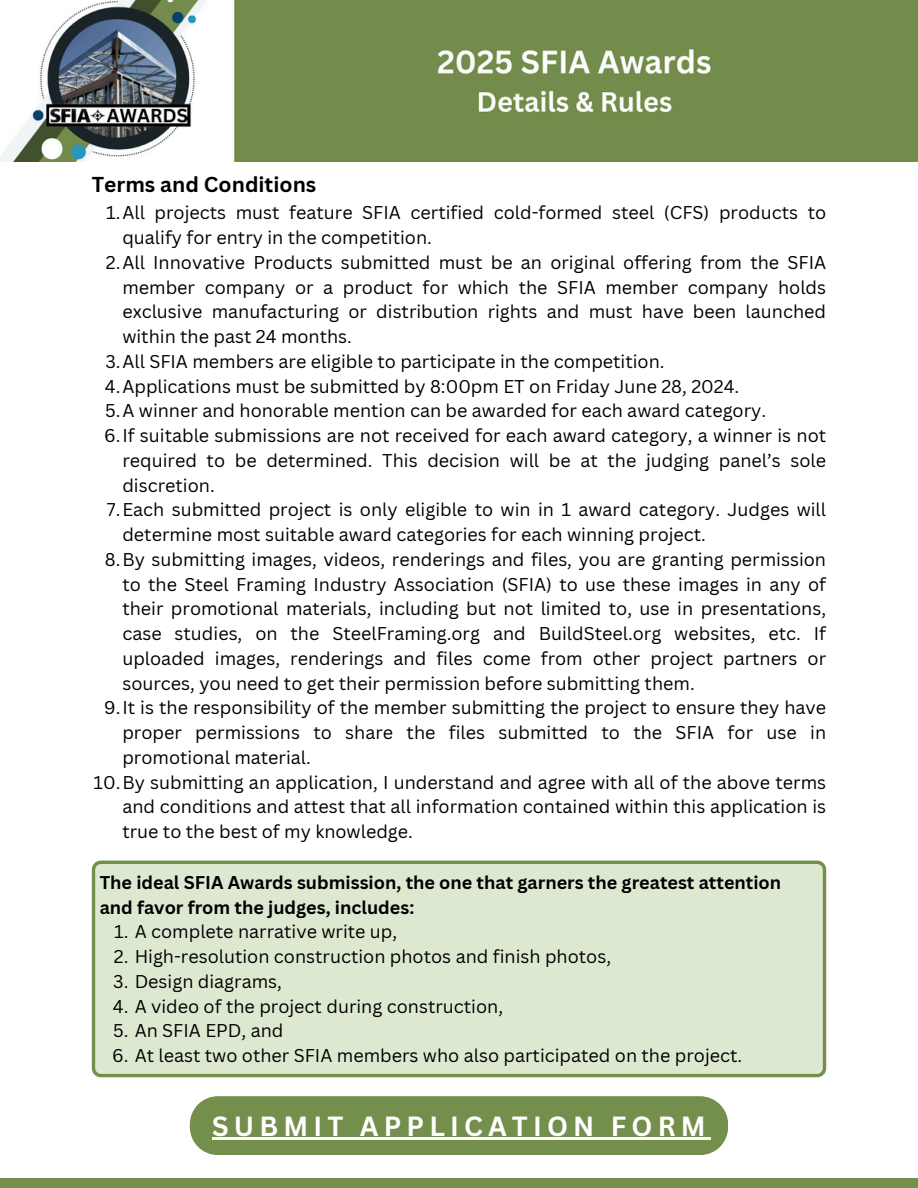
<style>
.page{position:relative;width:918px;height:1188px;background:#fff}
.page>*{position:absolute;margin:0;border:0;box-sizing:border-box;transform-origin:0 0}
.t1{font:700 27px "Canva Sans";letter-spacing:.19em;color:#fff}
.t2{font:700 21px "Canva Sans";color:#000}
.t3{font:18px/24.8px "Canva Sans";color:#000;text-align:justify}
.t4{font:700 18px/24.8px "Canva Sans";color:#000}
</style>
<div class="page">
<div style="left:0;top:1178px;width:918px;height:10px;background:#748f4c"></div>
<div style="left:190px;top:1096px;width:538px;height:59px;background:#748f4c"></div>
<hr style="left:212px;top:1138px;width:499px;height:2px;background:#fff">
<div style="left:92px;top:861px;width:734px;height:216px;background:#dde8d1"></div>
<img style="left:0;top:0;width:918px;height:162px">
<p class="t2" style="left:92px;top:170px;width:226px">Terms and Conditions</p>
<h2 class="t3" style="left:122px;top:200px;width:705px;text-indent:-16px">1.All projects must feature SFIA certified cold-formed steel (CFS) products to qualify for entry in the competition.</h2>
<p class="t3" style="left:122px;top:250px;width:705px;text-indent:-16px">2.All Innovative Products submitted must be an original offering from the SFIA member company or a product for which the SFIA member company holds exclusive manufacturing or distribution rights and must have been launched within the past 24 months.</p>
<p class="t3" style="left:105px;top:349px;width:561px">3.All SFIA members are eligible to participate in the competition.</p>
<p class="t3" style="left:105px;top:373px;width:636px">4.Applications must be submitted by 8:00pm ET on Friday June 28, 2024.</p>
<p class="t3" style="left:105px;top:398px;width:662px">5.A winner and honorable mention can be awarded for each award category.</p>
<p class="t3" style="left:122px;top:423px;width:705px;text-indent:-18px">6.If suitable submissions are not received for each award category, a winner is not required to be determined. This decision will be at the judging panel’s sole discretion.</p>
<p class="t3" style="left:122px;top:497px;width:705px;text-indent:-15px">7.Each submitted project is only eligible to win in 1 award category. Judges will determine most suitable award categories for each winning project.</p>
<p class="t3" style="left:122px;top:547px;width:705px;text-indent:-17px">8.By submitting images, videos, renderings and files, you are granting permission to the Steel Framing Industry Association (SFIA) to use these images in any of their promotional materials, including but not limited to, use in presentations, case studies, on the SteelFraming.org and BuildSteel.org websites, etc. If uploaded images, renderings and files come from other project partners or sources, you need to get their permission before submitting them.</p>
<p class="t3" style="left:122px;top:695px;width:705px;text-indent:-18px">9.It is the responsibility of the member submitting the project to ensure they have proper permissions to share the files submitted to the SFIA for use in promotional material.</p>
<p class="t3" style="left:122px;top:769px;width:705px;text-indent:-29px">10.By submitting an application, I understand and agree with all of the above terms and conditions and attest that all information contained within this application is true to the best of my knowledge.</p>
<h3 class="t4" style="left:100px;top:869px;width:683px">The ideal SFIA Awards submission, the one that garners the greatest attention and favor from the judges, includes:</h3>
<p class="t3" style="left:114px;top:919px;width:285px">1. A complete narrative write up,</p>
<p class="t3" style="left:114px;top:944px;width:499px">2. High-resolution construction photos and finish photos,</p>
<p class="t3" style="left:113px;top:968px;width:170px">3. Design diagrams,</p>
<p class="t3" style="left:113px;top:993px;width:392px">4. A video of the project during construction,</p>
<p class="t3" style="left:113px;top:1018px;width:172px">5. An SFIA EPD, and</p>
<p class="t3" style="left:112px;top:1043px;width:632px">6. At least two other SFIA members who also participated on the project.</p>
<p class="t1" style="left:212px;top:1107px;width:495px">SUBMIT APPLICATION FORM</p>
</div>
